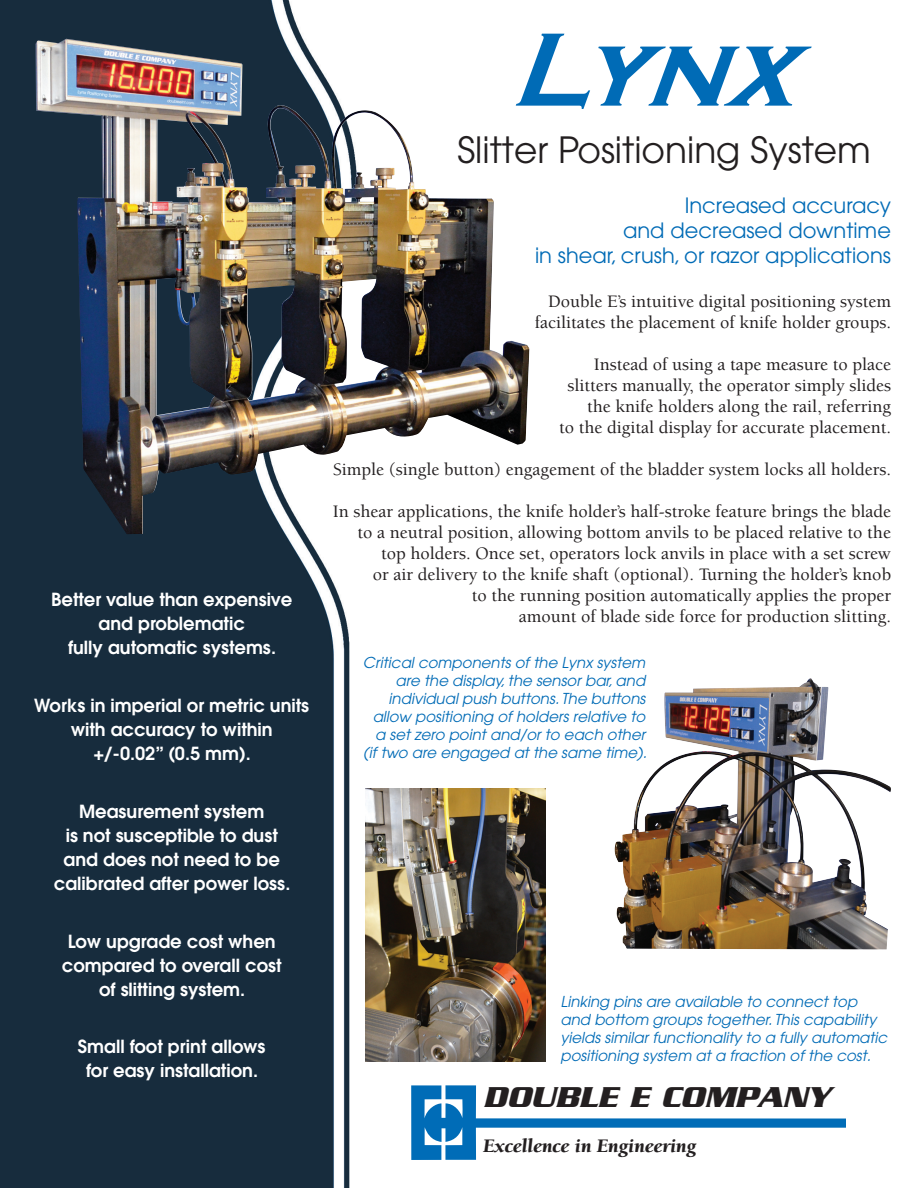
<style>
.page{position:relative;width:918px;height:1188px;background:#fff}
.page>*{position:absolute;margin:0;border:0;box-sizing:border-box;transform-origin:0 0}
.t1{font:italic 700 108px "Copperplate Gothic";color:#006bb6}
.t2{font:36px "Avant Garde";color:#231f20}
.t3{font:italic 700 31.05px "Serpentine";color:#231f20}
.t4{font:21px/25.2px "Avant Garde";color:#006bb6;text-align:right}
.product_text{font:italic 900 19.65px "Berkeley";color:#231f20}
.t5{font:500 18px/21px "Berkeley";color:#231f20;text-align:right}
.t6{font:600 18px/24px "Avant Garde";color:#fff;text-align:center}
.t7{font:italic 15px/18px "Avant Garde";color:#006bb6}
</style>
<div class="page">
<img style="left:0;top:0;width:887px;height:1188px">
<svg style="left:411px;top:1085px;width:435px;height:75px"></svg>
<img style="left:36px;top:39px;width:493px;height:495px">
<img style="left:614px;top:678px;width:277px;height:271px">
<img style="left:365px;top:789px;width:180px;height:272px">
<p class="t6" style="left:51px;top:587px;width:243px">Better value than expensive and problematic<br>fully automatic systems.</p>
<p class="t6" style="left:34px;top:693px;width:277px">Works in imperial or metric units with accuracy to within +/-0.02” (0.5 mm).</p>
<p class="t6" style="left:54px;top:799px;width:238px">Measurement system<br>is not susceptible to dust and does not need to be calibrated after power loss.</p>
<p class="t6" style="left:62px;top:929px;width:221px">Low upgrade cost when compared to overall cost of slitting system.</p>
<p class="t6" style="left:78px;top:1034px;width:189px">Small foot print allows for easy installation.</p>
<p class="t1" style="left:509px;top:10px;width:329px">Lynx</p>
<p class="t2" style="left:457px;top:129px;width:415px">Slitter Positioning System</p>
<p class="t4" style="left:623px;top:193px;width:269px">Increased accuracy<br>and decreased downtime</p>
<p class="t4" style="left:535px;top:243px;width:357px">in shear, crush, or razor applications</p>
<p class="t5" style="left:535px;top:291px;width:358px">Double E’s intuitive digital positioning system facilitates the placement of knife holder groups.</p>
<p class="t5" style="left:559px;top:354px;width:333px">Instead of using a tape measure to place slitters manually, the operator simply slides the knife holders along the rail, referring<br>to the digital display for accurate placement.</p>
<p class="t5" style="left:333px;top:459px;width:559px">Simple (single button) engagement of the bladder system locks all holders.</p>
<p class="t5" style="left:333px;top:501px;width:560px">In shear applications, the knife holder’s half-stroke feature brings the blade to a neutral position, allowing bottom anvils to be placed relative to the top holders. Once set, operators lock anvils in place with a set screw<br>or air delivery to the knife shaft (optional). Turning the holder’s knob<br>to the running position automatically applies the proper<br>amount of blade side force for production slitting.</p>
<p class="t7" style="left:363px;top:654px;width:286px;text-align:right">Critical components of the Lynx system are the display, the sensor bar, and individual push buttons. The buttons allow positioning of holders relative to a set zero point and/or to each other (if two are engaged at the same time).</p>
<p class="t7" style="left:561px;top:992px;width:328px">Linking pins are available to connect top and bottom groups together. This capability yields similar functionality to a fully automatic positioning system at a fraction of the cost.</p>
<p class="t3" style="left:483px;top:1079px;width:349px">DOUBLE E COMPANY</p>
<p class="product_text" style="left:483px;top:1135px;width:215px">Excellence in Engineering</p>
</div>
